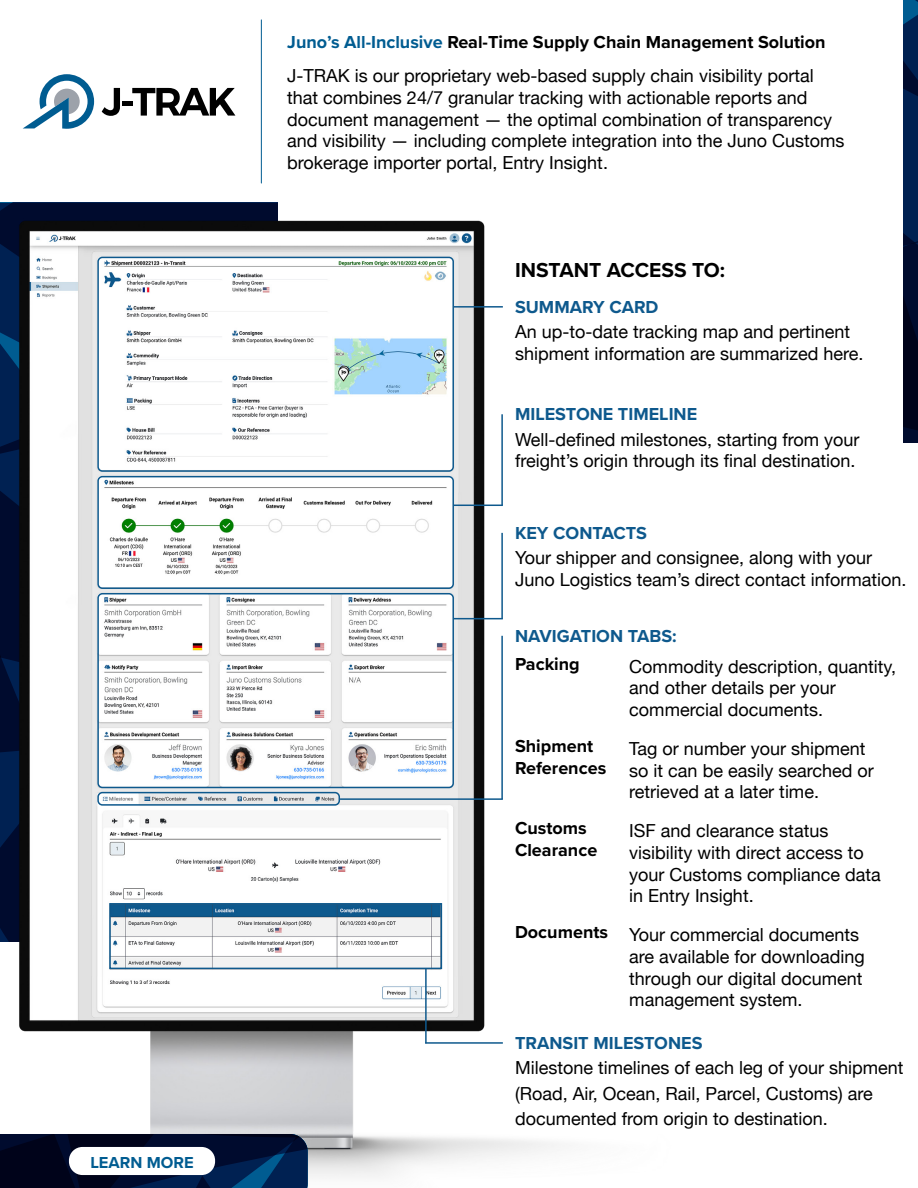
<style>
.page{position:relative;width:918px;height:1188px;background:#fff}
.page>*{position:absolute;margin:0;border:0;box-sizing:border-box;transform-origin:0 0}
.t1{font:700 21px "Proxima Nova";color:#000}
.t2{font:18px/21.6px "Helvetica Neue";color:#000}
.t3{font:700 18px/21.6px "Proxima Nova";color:#000}
.t4{font:700 18px "Proxima Nova";color:#0e598d}
.t5{font:700 16.5px "Proxima Nova";color:#005c91}
.s1{color:#005c91}
</style>
<div class="page">
<svg style="left:903px;top:0;width:15px;height:443px;background:#00163d"></svg>
<img style="left:0;top:203px;width:557px;height:974px">
<div style="left:97px;top:257px;width:357px;height:215px;border:2px solid #0e598d;border-radius:4px"></div>
<div style="left:97px;top:476px;width:357px;height:113px;border:2px solid #0e598d;border-radius:4px"></div>
<div style="left:97px;top:593px;width:357px;height:195px;border:2px solid #0e598d;border-radius:4px"></div>
<svg style="left:0;top:866px;width:443px;height:104px"></svg>
<div style="left:97px;top:792px;width:243px;height:14px;border:2px solid #0e598d;border-radius:4px"></div>
<hr style="left:454px;top:306px;width:49px;height:2px;background:#0e598d">
<hr style="left:454px;top:505px;width:49px;height:1px;background:#0e598d">
<hr style="left:501px;top:414px;width:2px;height:91px;background:#0e598d">
<hr style="left:501px;top:533px;width:2px;height:86px;background:#0e598d">
<hr style="left:501px;top:636px;width:2px;height:163px;background:#0e598d">
<hr style="left:454px;top:618px;width:49px;height:1px;background:#0e598d">
<hr style="left:425px;top:969px;width:2px;height:74px;background:#0e598d">
<hr style="left:340px;top:798px;width:163px;height:2px;background:#0e598d">
<hr style="left:425px;top:1042px;width:78px;height:2px;background:#0e598d">
<svg style="left:102px;top:88px;width:18px;height:28px"></svg>
<div style="left:122px;top:101px;width:10px;height:5px;background:#000"></div>
<svg style="left:132px;top:88px;width:103px;height:28px"></svg>
<svg style="left:23px;top:74px;width:71px;height:55px"></svg>
<hr style="left:261px;top:20px;width:1px;height:163px;background:#005c91">
<svg style="left:0;top:1134px;width:308px;height:54px;background:#011234"></svg>
<div style="left:69px;top:1147px;width:146px;height:28px;background:#fff;border-radius:13px"></div>
<p class="t5" style="left:90px;top:1150px;width:105px">LEARN MORE</p>
<p class="t3" style="left:287px;top:31px;width:540px"><span class="s1">Juno’s All-Inclusive</span> Real-Time Supply Chain Management Solution</p>
<p class="t2" style="left:287px;top:66px;width:559px">J-TRAK is our proprietary web-based supply chain visibility portal that combines 24/7 granular tracking with actionable reports and document management — the optimal combination of transparency and visibility — including complete integration into the Juno Customs brokerage importer portal, Entry Insight.</p>
<p class="t1" style="left:515px;top:255px;width:212px">INSTANT ACCESS TO:</p>
<p class="t4" style="left:515px;top:293px;width:145px">SUMMARY CARD</p>
<p class="t2" style="left:515px;top:322px;width:350px">An up-to-date tracking map and pertinent shipment information are summarized here.</p>
<p class="t4" style="left:515px;top:401px;width:184px">MILESTONE TIMELINE</p>
<p class="t2" style="left:515px;top:430px;width:346px">Well-defined milestones, starting from your freight’s origin through its final destination.</p>
<p class="t4" style="left:515px;top:519px;width:133px">KEY CONTACTS</p>
<p class="t2" style="left:515px;top:548px;width:393px">Your shipper and consignee, along with your<br>Juno Logistics team’s direct contact information.</p>
<p class="t4" style="left:515px;top:623px;width:163px">NAVIGATION TABS:</p>
<p class="t3" style="left:515px;top:653px;width:66px">Packing</p>
<p class="t2" style="left:629px;top:656px;width:268px">Commodity description, quantity, and other details per your commercial documents.</p>
<p class="t3" style="left:515px;top:735px;width:93px">Shipment<br>References</p>
<p class="t2" style="left:629px;top:739px;width:246px">Tag or number your shipment so it can be easily searched or retrieved at a later time.</p>
<p class="t3" style="left:515px;top:817px;width:84px">Customs<br>Clearance</p>
<p class="t2" style="left:629px;top:821px;width:253px">ISF and clearance status visibility with direct access to your Customs compliance data in Entry Insight.</p>
<p class="t3" style="left:515px;top:921px;width:95px">Documents</p>
<p class="t2" style="left:629px;top:925px;width:237px">Your commercial documents are available for downloading through our digital document management system.</p>
<p class="t4" style="left:515px;top:1029px;width:189px">TRANSIT MILESTONES</p>
<p class="t2" style="left:515px;top:1056px;width:390px;line-height:25.5px">Milestone timelines of each leg of your shipment (Road, Air, Ocean, Rail, Parcel, Customs) are documented from origin to destination.</p>
</div>
